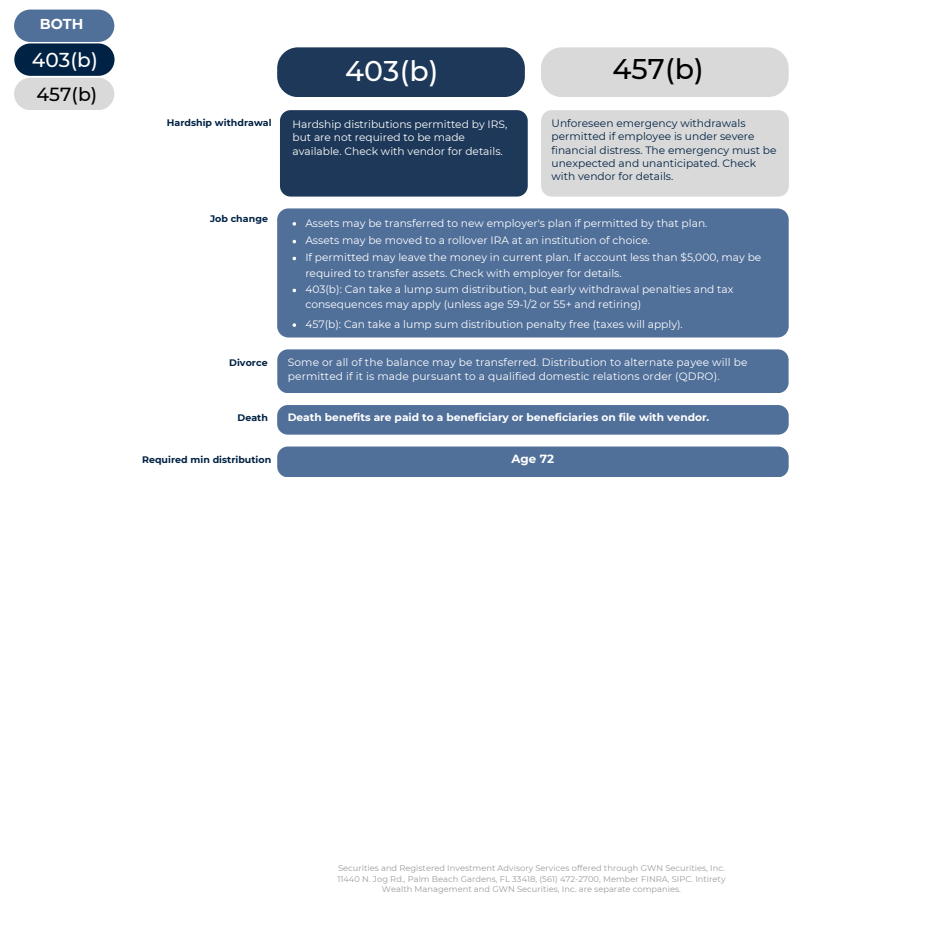
<style>
.page{position:relative;width:938px;height:938px;background:#fff}
.page>*{position:absolute;margin:0;border:0;box-sizing:border-box;transform-origin:0 0}
.t1{font:500 28.5px "Montserrat";color:#000}
.t2{font:500 28.5px "Montserrat";color:#fff}
.t3{font:500 20px "Montserrat";color:#fff}
.t4{font:500 19px "Montserrat";color:#000}
.t5{font:700 14.25px "Montserrat";color:#fff}
.t6{font:700 11.75px "Montserrat";color:#fff}
.t7{font:10.75px/13.2px "Montserrat";color:#fff}
.t8{font:10.75px/13.2px "Montserrat";color:#024}
.t9{font:700 10.75px "Montserrat";color:#fff}
.t10{font:700 9.5px "Montserrat";letter-spacing:.005em;color:#024}
.t11{font:8.25px/10.8px "Montserrat";letter-spacing:.005em;color:#9c9c9b;text-align:center}
</style>
<div class="page">
<div style="left:277px;top:47px;width:247px;height:50px;background:#1d3858"></div>
<div style="left:277px;top:208px;width:511px;height:129px;background:#506f99;border-radius:11px"></div>
<div style="left:277px;top:349px;width:511px;height:43px;background:#506f99;border-radius:11px"></div>
<div style="left:277px;top:405px;width:511px;height:29px;background:#506f99;border-radius:11px"></div>
<div style="left:277px;top:446px;width:511px;height:30px;background:#506f99;border-radius:11px"></div>
<div style="left:280px;top:110px;width:247px;height:86px;background:#1d3858;border-radius:11px"></div>
<div style="left:541px;top:47px;width:247px;height:50px;background:#d9d9d9"></div>
<div style="left:541px;top:110px;width:247px;height:86px;background:#d9d9d9;border-radius:11px"></div>
<svg style="left:292px;top:222px;width:4px;height:4px"></svg>
<svg style="left:292px;top:240px;width:4px;height:3px"></svg>
<svg style="left:292px;top:257px;width:4px;height:3px"></svg>
<svg style="left:292px;top:289px;width:4px;height:3px"></svg>
<svg style="left:292px;top:323px;width:4px;height:4px"></svg>
<svg style="left:14px;top:10px;width:101px;height:100px;background:#73869d"></svg>
<p class="t5" style="left:40px;top:16px;width:45px">BOTH</p>
<p class="t3" style="left:32px;top:48px;width:67px">403(b)</p>
<h6 class="t4" style="left:36px;top:82px;width:62px">457(b)</h6>
<p class="t2" style="left:345px;top:53px;width:95px">403(b)</p>
<h2 class="t1" style="left:612px;top:51px;width:93px">457(b)</h2>
<p class="t10" style="left:167px;top:117px;width:106px">Hardship withdrawal</p>
<h3 class="t7" style="left:292px;top:118px;width:216px">Hardship distributions permitted by IRS, but are not required to be made available. Check with vendor for details.</h3>
<h5 class="t8" style="left:551px;top:116px;width:226px">Unforeseen emergency withdrawals permitted if employee is under severe financial distress. The emergency must be unexpected and unanticipated. Check with vendor for details.</h5>
<p class="t10" style="left:210px;top:213px;width:59px">Job change</p>
<h5 class="t10" style="left:229px;top:356px;width:40px">Divorce</h5>
<p class="t7" style="left:305px;top:216px;width:403px">Assets may be transferred to new employer's plan if permitted by that plan.</p>
<h1 class="t7" style="left:305px;top:234px;width:346px">Assets may be moved to a rollover IRA at an institution of choice.</h1>
<p class="t7" style="left:305px;top:249px;width:457px;line-height:16px">If permitted may leave the money in current plan. If account less than $5,000, may be required to transfer assets. Check with employer for details.</p>
<h1 class="t7" style="left:305px;top:282px;width:430px;line-height:15px">403(b): Can take a lump sum distribution, but early withdrawal penalties and tax consequences may apply (unless age 59-1/2 or 55+ and retiring)</h1>
<h6 class="t7" style="left:305px;top:317px;width:379px">457(b): Can take a lump sum distribution penalty free (taxes will apply).</h6>
<p class="t7" style="left:288px;top:356px;width:461px">Some or all of the balance may be transferred. Distribution to alternate payee will be permitted if it is made pursuant to a qualified domestic relations order (QDRO).</p>
<p class="t10" style="left:237px;top:412px;width:32px">Death</p>
<h2 class="t9" style="left:288px;top:410px;width:423px">Death benefits are paid to a beneficiary or beneficiaries on file with vendor.</h2>
<h6 class="t10" style="left:142px;top:453px;width:131px">Required min distribution</h6>
<p class="t6" style="left:511px;top:452px;width:44px">Age 72</p>
<p class="t11" style="left:337px;top:862px;width:389px">Securities and Registered Investment Advisory Services offered through GWN Securities, Inc.<br>11440 N. Jog Rd., Palm Beach Gardens, FL 33418, (561) 472-2700, Member FINRA, SIPC. Intirety<br>Wealth Management and GWN Securities, Inc. are separate companies.</p>
</div>
